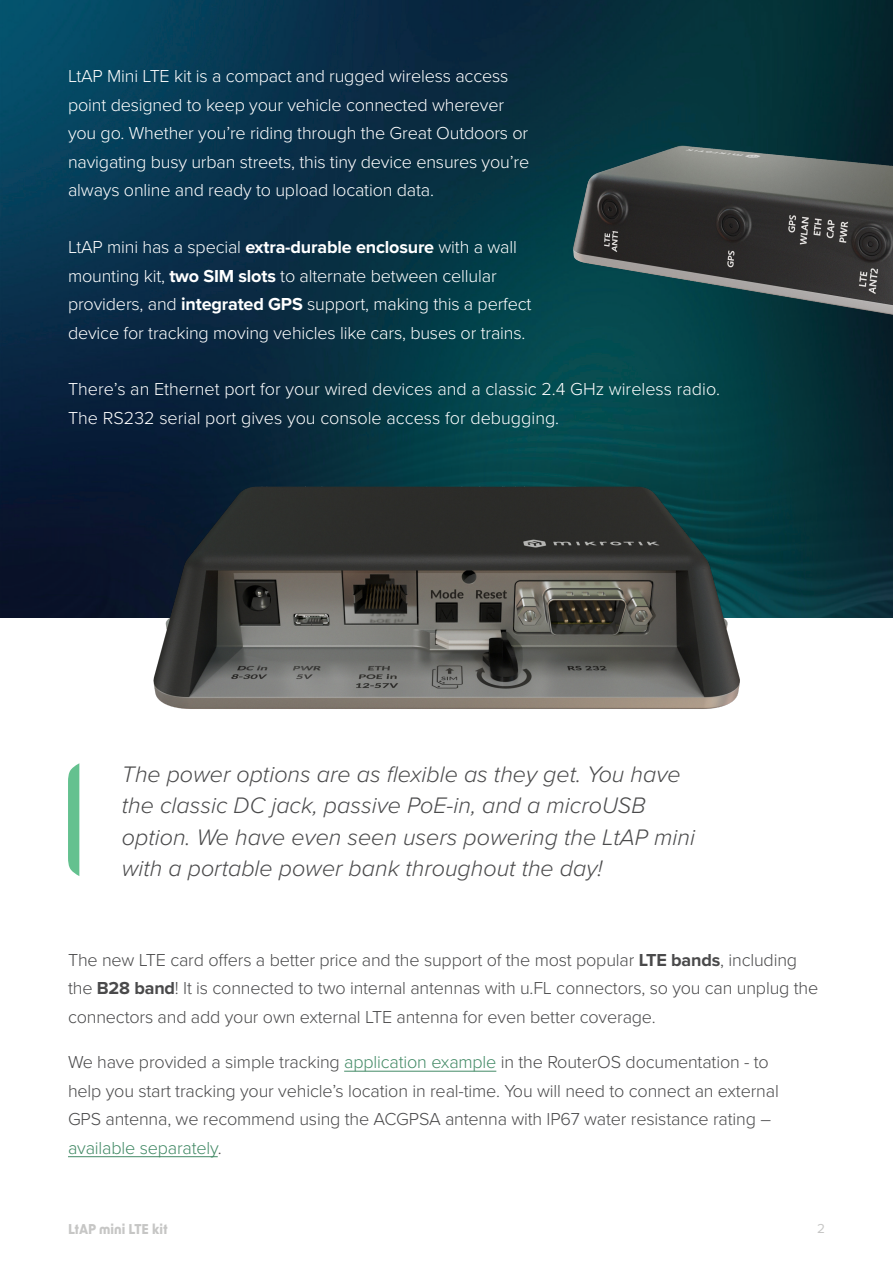
<style>
.page{position:relative;width:893px;height:1263px;background:#fff}
.page>*{position:absolute;margin:0;border:0;box-sizing:border-box;transform-origin:0 0}
.t1{font:italic 300 23.25px/31.5px "Proxima Nova";color:#4a4a4b}
.t2{font:300 18px/28.5px "Proxima Nova";letter-spacing:-.01em;color:#fff}
.t3{font:300 18px/28.5px "Proxima Nova";letter-spacing:-.01em;color:#4a4a4b}
.t4{font:700 13.5px "New Order";color:#c6c6c5}
.t5{font:13.5px "Proxima Nova";color:#c6c6c5}
.s1{font-weight:700}
.s2{color:#438a66}
</style>
<div class="page">
<img style="left:0;top:0;width:893px;height:618px">
<hr style="left:344px;top:1071px;width:152px;height:1px;background:#438a66">
<hr style="left:68px;top:1156px;width:150px;height:1px;background:#438a66">
<svg style="left:68px;top:763px;width:11px;height:113px"></svg>
<img style="left:139px;top:385px;width:615px;height:324px">
<img style="left:541px;top:56px;width:352px;height:288px">
<p class="t2" style="left:68px;top:61px;width:463px">LtAP Mini LTE kit is a compact and rugged wireless access point designed to keep your vehicle connected wherever you go. Whether you’re riding through the Great Outdoors or navigating busy urban streets, this tiny device ensures you’re always online and ready to upload location data.</p>
<p class="t2" style="left:68px;top:232px;width:465px">LtAP mini has a special <span class="s1">extra-durable enclosure</span> with a wall mounting kit, <span class="s1">two SIM slots</span> to alternate between cellular providers, and <span class="s1">integrated GPS</span> support, making this a perfect device for tracking moving vehicles like cars, buses or trains.</p>
<p class="t2" style="left:68px;top:374px;width:653px">There’s an Ethernet port for your wired devices and a classic 2.4 GHz wireless radio.<br>The RS232 serial port gives you console access for debugging.</p>
<p class="t1" style="left:122px;top:757px;width:575px">The power options are as flexible as they get. You have the classic DC jack, passive PoE-in, and a microUSB option. We have even seen users powering the LtAP mini with a portable power bank throughout the day!</p>
<p class="t3" style="left:68px;top:944px;width:752px">The new LTE card offers a better price and the support of the most popular <span class="s1">LTE bands</span>, including the <span class="s1">B28 band</span>! It is connected to two internal antennas with u.FL connectors, so you can unplug the connectors and add your own external LTE antenna for even better coverage.</p>
<p class="t3" style="left:68px;top:1047px;width:712px">We have provided a simple tracking <span class="s2">application example</span> in the RouterOS documentation - to help you start tracking your vehicle’s location in real-time. You will need to connect an external GPS antenna, we recommend using the ACGPSA antenna with IP67 water resistance rating – <span class="s2">available separately</span>.</p>
<p class="t4" style="left:68px;top:1220px;width:101px">LtAP mini LTE kit</p>
<p class="t5" style="left:817px;top:1219px;width:9px">2</p>
</div>
